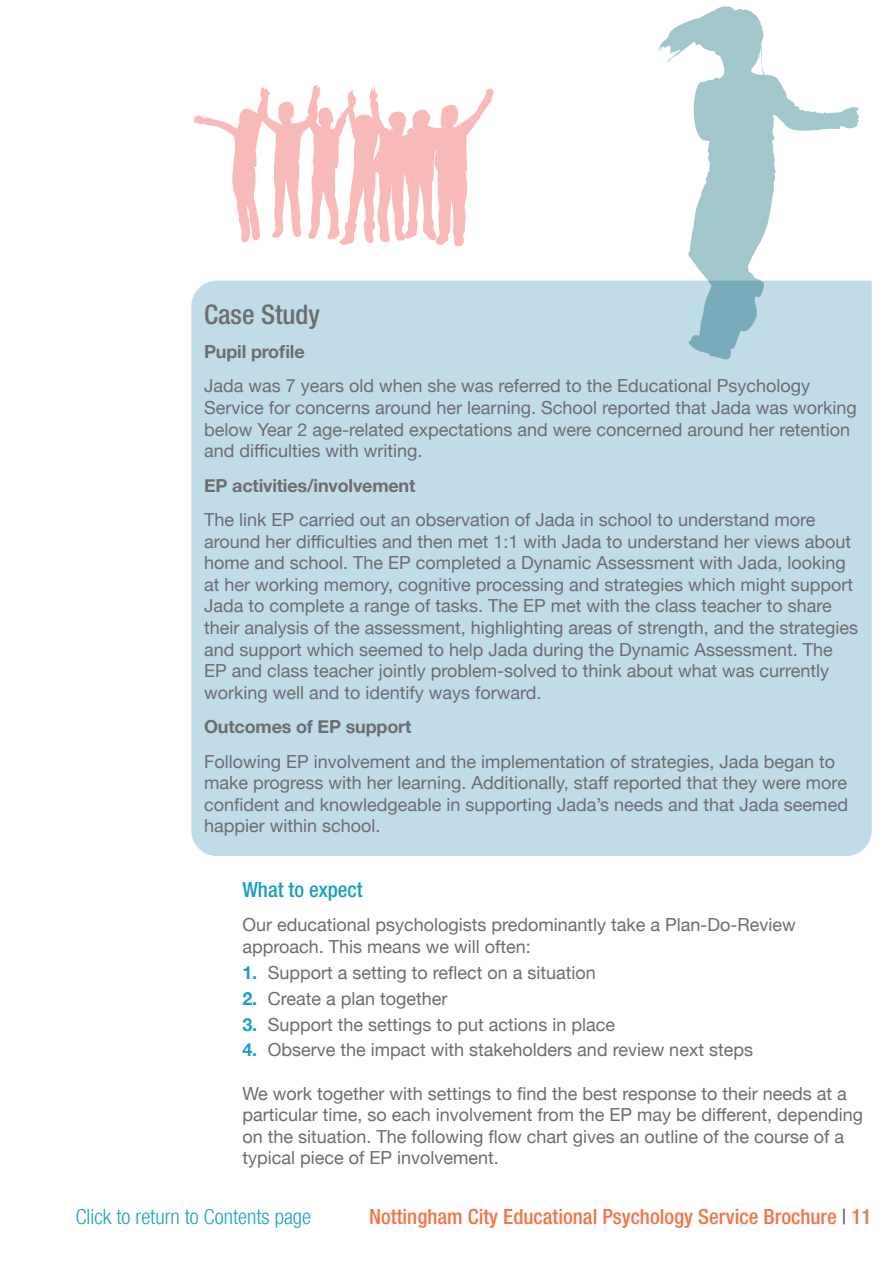
<style>
.page{position:relative;width:893px;height:1263px;background:#fff}
.page>*{position:absolute;margin:0;border:0;box-sizing:border-box;transform-origin:0 0}
.t1{font:500 condensed 27px "Helvetica Neue LT Com";color:#6c6d70}
.t2{font:500 condensed 21px "Helvetica Neue LT Com";color:#f37448}
.t3{font:300 condensed 21px "Helvetica Neue";color:#1aa1bf}
.t4{font:500 condensed 21px "Helvetica Neue LT Com";color:#1aa1bf}
.t5{font:18px/21.6px "Helvetica Neue";color:#6c6d70}
.t6{font:700 18px "Helvetica Neue";letter-spacing:-.01em;color:#6c6d70}
.s1{font-weight:700;color:#1aa1bf}
.s2{color:#6c6d70}
</style>
<div class="page">
<div style="left:191px;top:281px;width:681px;height:575px;background:#c0dce8"></div>
<svg style="left:658px;top:6px;width:201px;height:353px"></svg>
<svg style="left:193px;top:85px;width:300px;height:162px"></svg>
<h1 class="t1" style="left:204px;top:298px;width:117px">Case Study</h1>
<p class="t6" style="left:204px;top:337px;width:102px">Pupil profile</p>
<p class="t5" style="left:204px;top:376px;width:654px">Jada was 7 years old when she was referred to the Educational Psychology Service for concerns around her learning. School reported that Jada was working below Year 2 age-related expectations and were concerned around her retention and difficulties with writing.</p>
<p class="t6" style="left:204px;top:471px;width:213px">EP activities/involvement</p>
<p class="t5" style="left:204px;top:510px;width:656px">The link EP carried out an observation of Jada in school to understand more around her difficulties and then met 1:1 with Jada to understand her views about home and school. The EP completed a Dynamic Assessment with Jada, looking at her working memory, cognitive processing and strategies which might support Jada to complete a range of tasks. The EP met with the class teacher to share their analysis of the assessment, highlighting areas of strength, and the strategies and support which seemed to help Jada during the Dynamic Assessment. The EP and class teacher jointly problem-solved to think about what was currently working well and to identify ways forward.</p>
<p class="t6" style="left:204px;top:713px;width:209px">Outcomes of EP support</p>
<p class="t5" style="left:204px;top:751px;width:645px">Following EP involvement and the implementation of strategies, Jada began to make progress with her learning. Additionally, staff reported that they were more confident and knowledgeable in supporting Jada’s needs and that Jada seemed happier within school.</p>
<p class="t4" style="left:242px;top:877px;width:122px">What to expect</p>
<p class="t5" style="left:242px;top:915px;width:555px">Our educational psychologists predominantly take a Plan-Do-Review approach. This means we will often:</p>
<p class="t5" style="left:242px;top:963px;width:355px"><span class="s1">1.</span> Support a setting to reflect on a situation</p>
<p class="t5" style="left:242px;top:988px;width:207px"><span class="s1">2.</span> Create a plan together</p>
<p class="t5" style="left:242px;top:1014px;width:374px"><span class="s1">3.</span> Support the settings to put actions in place</p>
<p class="t5" style="left:242px;top:1040px;width:512px"><span class="s1">4.</span> Observe the impact with stakeholders and review next steps</p>
<p class="t5" style="left:242px;top:1083px;width:622px">We work together with settings to find the best response to their needs at a particular time, so each involvement from the EP may be different, depending on the situation. The following flow chart gives an outline of the course of a typical piece of EP involvement.</p>
<p class="t3" style="left:76px;top:1204px;width:237px">Click to return to Contents page</p>
<p class="t2" style="left:369px;top:1204px;width:504px">Nottingham City Educational Psychology Service Brochure <span class="s2">|</span> 11</p>
</div>
